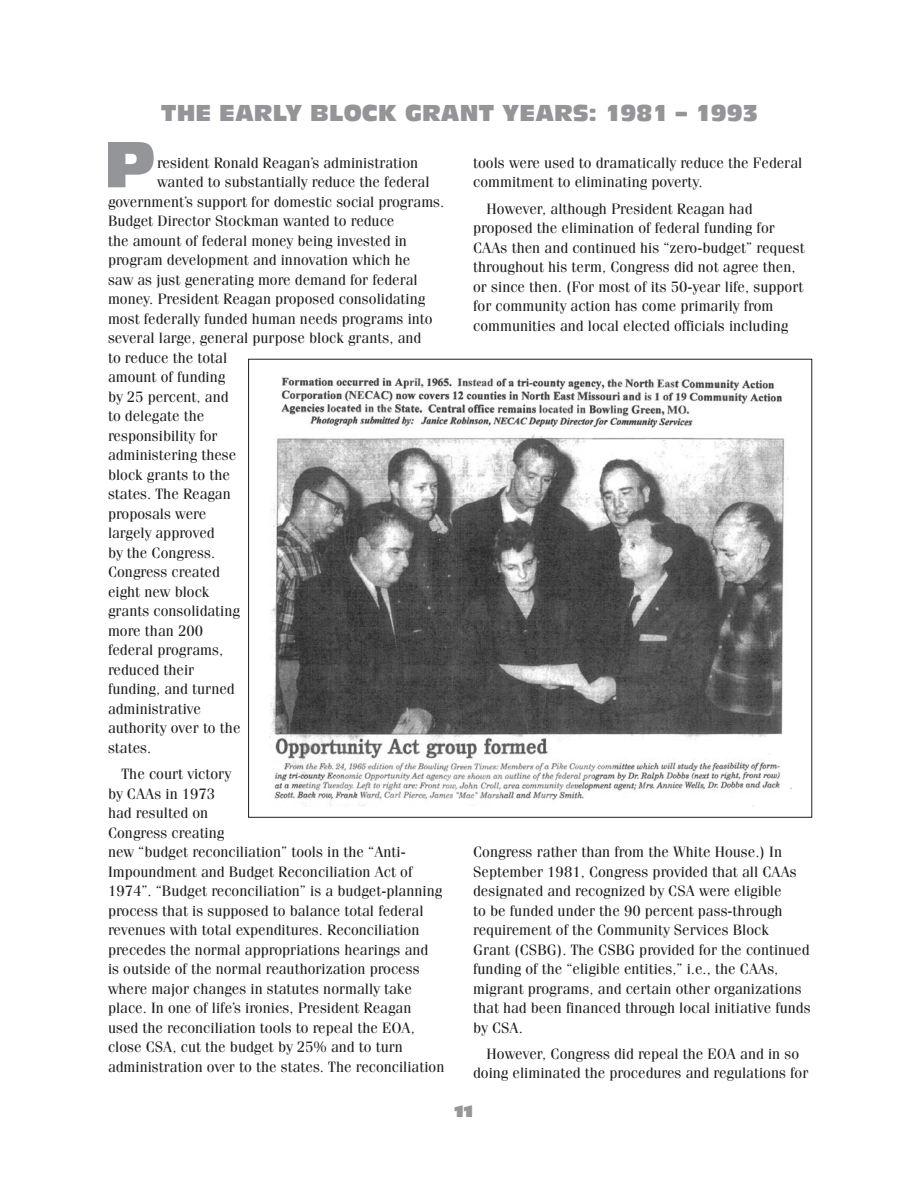
<style>
.page{position:relative;width:918px;height:1188px;background:#fff}
.page>*{position:absolute;margin:0;border:0;box-sizing:border-box;transform-origin:0 0}
.dropcap{font:63.45px "Antique Olive Compact";color:#939598}
.t1{font:22.5px "Antique Olive Compact";color:#939598}
.t2{font:16.5px "Antique Olive Nord";color:#95979a}
.history_body{font:15px/19.5px "Fenice";color:#231f20}
.dropcap-2{font:15px "Fenice";color:#231f20}
</style>
<div class="page">
<img style="left:269px;top:377px;width:522px;height:430px">
<p class="t1" style="left:161px;top:100px;width:599px">THE EARLY BLOCK GRANT YEARS: 1981 – 1993</p>
<p class="dropcap" style="left:104px;top:126px;width:54px">P</p>
<p class="dropcap-2" style="left:157px;top:154px;width:263px">resident Ronald Reagan’s administration</p>
<p class="dropcap-2" style="left:157px;top:173px;width:274px">wanted to substantially reduce the federal</p>
<p class="dropcap-2" style="left:108px;top:193px;width:338px">government’s support for domestic social programs.</p>
<p class="dropcap-2" style="left:108px;top:212px;width:288px">Budget Director Stockman wanted to reduce</p>
<p class="dropcap-2" style="left:108px;top:232px;width:300px">the amount of federal money being invested in</p>
<p class="dropcap-2" style="left:108px;top:251px;width:304px">program development and innovation which he</p>
<p class="dropcap-2" style="left:108px;top:271px;width:311px">saw as just generating more demand for federal</p>
<p class="dropcap-2" style="left:108px;top:290px;width:319px">money. President Reagan proposed consolidating</p>
<p class="dropcap-2" style="left:108px;top:310px;width:326px">most federally funded human needs programs into</p>
<p class="dropcap-2" style="left:108px;top:329px;width:315px">several large, general purpose block grants, and</p>
<p class="dropcap-2" style="left:108px;top:349px;width:121px">to reduce the total</p>
<p class="dropcap-2" style="left:108px;top:368px;width:119px">amount of funding</p>
<p class="dropcap-2" style="left:108px;top:388px;width:122px">by 25 percent, and</p>
<p class="dropcap-2" style="left:108px;top:407px;width:98px">to delegate the</p>
<p class="dropcap-2" style="left:108px;top:427px;width:111px">responsibility for</p>
<p class="dropcap-2" style="left:108px;top:446px;width:130px">administering these</p>
<p class="dropcap-2" style="left:108px;top:466px;width:123px">block grants to the</p>
<p class="dropcap-2" style="left:108px;top:485px;width:124px">states. The Reagan</p>
<p class="dropcap-2" style="left:108px;top:505px;width:100px">proposals were</p>
<p class="dropcap-2" style="left:108px;top:524px;width:108px">largely approved</p>
<p class="dropcap-2" style="left:108px;top:544px;width:109px">by the Congress.</p>
<p class="dropcap-2" style="left:108px;top:563px;width:113px">Congress created</p>
<p class="dropcap-2" style="left:108px;top:583px;width:103px">eight new block</p>
<p class="dropcap-2" style="left:108px;top:602px;width:133px">grants consolidating</p>
<p class="dropcap-2" style="left:108px;top:622px;width:97px">more than 200</p>
<p class="dropcap-2" style="left:108px;top:641px;width:117px">federal programs,</p>
<p class="dropcap-2" style="left:108px;top:661px;width:88px">reduced their</p>
<p class="dropcap-2" style="left:108px;top:680px;width:128px">funding, and turned</p>
<p class="dropcap-2" style="left:108px;top:700px;width:95px">administrative</p>
<p class="dropcap-2" style="left:108px;top:719px;width:134px">authority over to the</p>
<p class="dropcap-2" style="left:108px;top:739px;width:45px">states.</p>
<p class="history_body" style="left:108px;top:764px;width:338px;text-indent:14px">The court victory<br>by CAAs in 1973<br>had resulted on<br>Congress creating<br>new “budget reconciliation” tools in the “Anti-Impoundment and Budget Reconciliation Act of 1974”. “Budget reconciliation” is a budget-planning process that is supposed to balance total federal revenues with total expenditures. Reconciliation precedes the normal appropriations hearings and<br>is outside of the normal reauthorization process where major changes in statutes normally take place. In one of life’s ironies, President Reagan used the reconciliation tools to repeal the EOA, close CSA, cut the budget by 25% and to turn administration over to the states. The reconciliation</p>
<p class="history_body" style="left:473px;top:153px;width:331px">tools were used to dramatically reduce the Federal commitment to eliminating poverty.</p>
<p class="history_body" style="left:473px;top:198px;width:333px;text-indent:14px">However, although President Reagan had proposed the elimination of federal funding for CAAs then and continued his “zero-budget” request throughout his term, Congress did not agree then, or since then. (For most of its 50-year life, support for community action has come primarily from communities and local elected officials including</p>
<p class="history_body" style="left:473px;top:842px;width:339px">Congress rather than from the White House.) In September 1981, Congress provided that all CAAs designated and recognized by CSA were eligible<br>to be funded under the 90 percent pass-through requirement of the Community Services Block<br>Grant (CSBG). The CSBG provided for the continued funding of the “eligible entities,” i.e., the CAAs, migrant programs, and certain other organizations that had been financed through local initiative funds by CSA.</p>
<p class="history_body" style="left:473px;top:1044px;width:337px;text-align:center">However, Congress did repeal the EOA and in so doing eliminated the procedures and regulations for</p>
<p class="t2" style="left:454px;top:1101px;width:20px">11</p>
</div>
